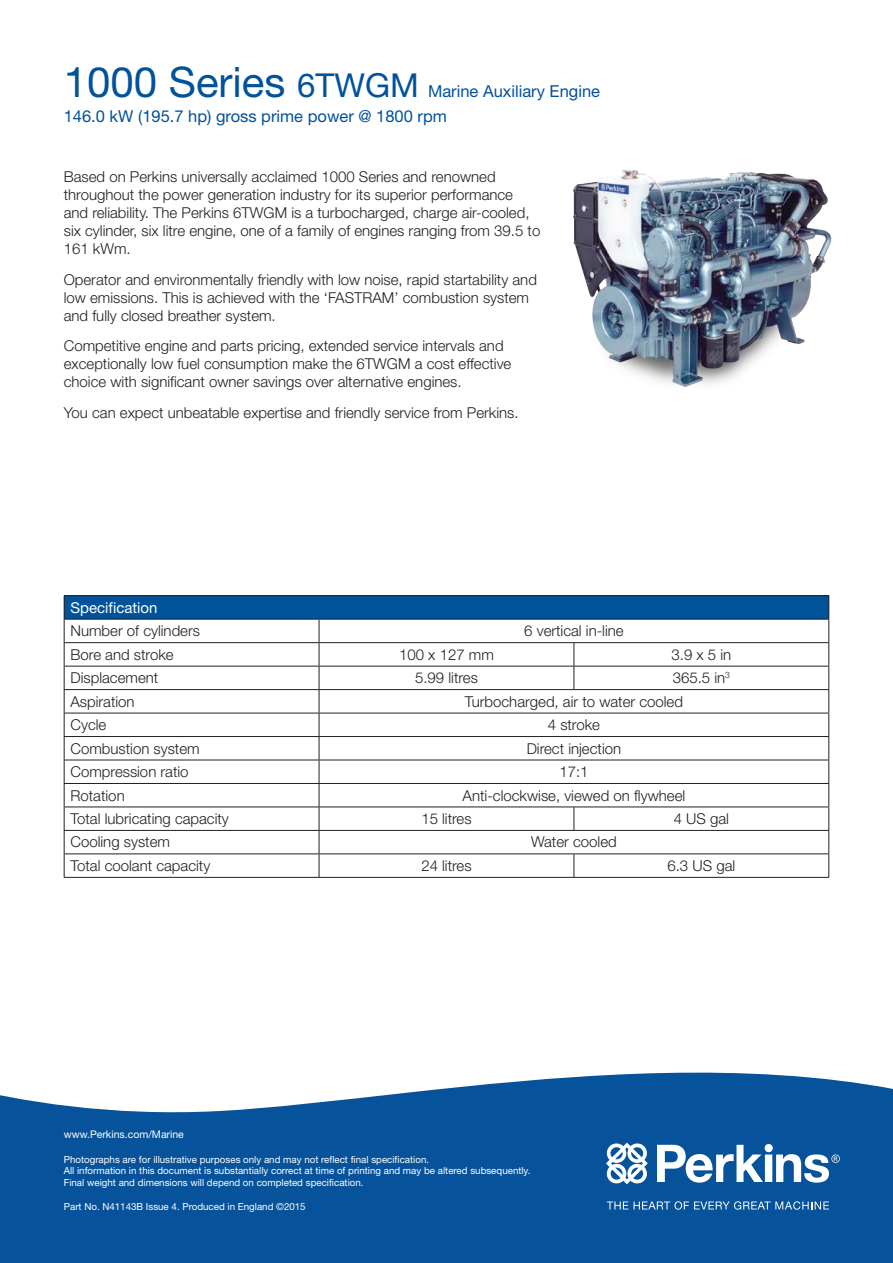
<style>
.page{position:relative;width:893px;height:1263px;background:#fff}
.page>*{position:absolute;margin:0;border:0;box-sizing:border-box;transform-origin:0 0}
.t1{font:16.5px/24.8px "Helvetica Neue";color:#00529b}
.Overview_Text{font:300 15px/18px "Helvetica Neue";color:#231f20}
.Table_-_Text_Centred{font:300 15px "Helvetica Neue";color:#231f20}
.Table_-_Text_Left__1{font:300 15px "Helvetica Neue";color:#231f20}
.Table_-_Headings_Lef{font:15px "Helvetica Neue";color:#fff}
.t2{font:10.5px "Helvetica Neue";color:#fff}
.t3{font:9.75px/11.7px "Helvetica Neue";color:#fff}
.s1{font-size:42px}
.s2{font-size:33px}
</style>
<div class="page">
<svg style="left:0;top:1072px;width:893px;height:191px;background:#2065a5"></svg>
<svg style="left:607px;top:1201px;width:21px;height:8px"></svg>
<svg style="left:634px;top:1201px;width:195px;height:9px;background:#4880b5"></svg>
<svg style="left:606px;top:1143px;width:42px;height:41px"></svg>
<svg style="left:657px;top:1144px;width:183px;height:38px"></svg>
<img style="left:573px;top:169px;width:259px;height:218px">
<div style="left:64px;top:596px;width:765px;height:23px;background:#00529b"></div>
<svg style="left:65px;top:620px;width:763px;height:257px"></svg>
<hr style="left:319px;top:642px;width:255px;height:1px;background:#231f20">
<hr style="left:574px;top:642px;width:255px;height:1px;background:#231f20">
<hr style="left:319px;top:666px;width:255px;height:1px;background:#231f20">
<hr style="left:574px;top:666px;width:255px;height:1px;background:#231f20">
<svg style="left:574px;top:643px;width:1px;height:46px"></svg>
<hr style="left:64px;top:689px;width:255px;height:1px;background:#231f20">
<hr style="left:319px;top:689px;width:255px;height:1px;background:#231f20">
<hr style="left:574px;top:689px;width:255px;height:1px;background:#231f20">
<hr style="left:64px;top:713px;width:255px;height:1px;background:#231f20">
<hr style="left:319px;top:713px;width:255px;height:1px;background:#231f20">
<hr style="left:574px;top:713px;width:255px;height:1px;background:#231f20">
<hr style="left:64px;top:736px;width:255px;height:1px;background:#231f20">
<hr style="left:319px;top:736px;width:255px;height:1px;background:#231f20">
<hr style="left:574px;top:736px;width:255px;height:1px;background:#231f20">
<hr style="left:64px;top:760px;width:255px;height:1px;background:#231f20">
<hr style="left:319px;top:760px;width:255px;height:1px;background:#231f20">
<hr style="left:574px;top:760px;width:255px;height:1px;background:#231f20">
<hr style="left:64px;top:783px;width:255px;height:1px;background:#231f20">
<hr style="left:319px;top:783px;width:255px;height:1px;background:#231f20">
<hr style="left:574px;top:783px;width:255px;height:1px;background:#231f20">
<hr style="left:64px;top:806px;width:255px;height:1px;background:#231f20">
<hr style="left:319px;top:806px;width:255px;height:1px;background:#231f20">
<hr style="left:574px;top:806px;width:255px;height:1px;background:#231f20">
<svg style="left:574px;top:807px;width:1px;height:23px"></svg>
<hr style="left:64px;top:830px;width:255px;height:1px;background:#231f20">
<hr style="left:319px;top:830px;width:255px;height:1px;background:#231f20">
<hr style="left:574px;top:830px;width:255px;height:1px;background:#231f20">
<svg style="left:574px;top:854px;width:1px;height:23px"></svg>
<hr style="left:64px;top:642px;width:255px;height:1px;background:#231f20">
<hr style="left:64px;top:666px;width:255px;height:1px;background:#231f20">
<hr style="left:319px;top:853px;width:255px;height:1px;background:#231f20">
<hr style="left:574px;top:853px;width:255px;height:1px;background:#231f20">
<hr style="left:64px;top:853px;width:255px;height:1px;background:#231f20">
<hr style="left:319px;top:877px;width:255px;height:1px;background:#231f20">
<hr style="left:574px;top:877px;width:255px;height:1px;background:#231f20">
<svg style="left:319px;top:620px;width:1px;height:257px"></svg>
<hr style="left:64px;top:877px;width:255px;height:1px;background:#231f20">
<hr style="left:64px;top:595px;width:255px;height:1px;background:#231f20">
<svg style="left:64px;top:596px;width:1px;height:281px"></svg>
<hr style="left:319px;top:595px;width:255px;height:1px;background:#231f20">
<hr style="left:574px;top:595px;width:255px;height:1px;background:#231f20">
<svg style="left:828px;top:596px;width:1px;height:281px"></svg>
<hr style="left:64px;top:619px;width:255px;height:1px;background:#231f20">
<hr style="left:319px;top:619px;width:255px;height:1px;background:#231f20">
<hr style="left:574px;top:619px;width:255px;height:1px;background:#231f20">
<p class="t1" style="left:64px;top:78px;width:538px"><span class="s1">1000 Series</span> <span class="s2">6TWGM</span> Marine Auxiliary Engine<br>146.0 kW (195.7 hp) gross prime power @ 1800 rpm</p>
<p class="Overview_Text" style="left:64px;top:167px;width:478px">Based on Perkins universally acclaimed 1000 Series and renowned throughout the power generation industry for its superior performance and reliability. The Perkins 6TWGM is a turbocharged, charge air-cooled, six cylinder, six litre engine, one of a family of engines ranging from 39.5 to 161 kWm.</p>
<p class="Overview_Text" style="left:64px;top:270px;width:475px">Operator and environmentally friendly with low noise, rapid startability and low emissions. This is achieved with the ‘FASTRAM’ combustion system and fully closed breather system.</p>
<p class="Overview_Text" style="left:64px;top:337px;width:449px">Competitive engine and parts pricing, extended service intervals and exceptionally low fuel consumption make the 6TWGM a cost effective choice with significant owner savings over alternative engines.</p>
<p class="Overview_Text" style="left:64px;top:404px;width:456px">You can expect unbeatable expertise and friendly service from Perkins.</p>
<p class="Table_-_Headings_Lef" style="left:71px;top:598px;width:88px">Specification</p>
<p class="Table_-_Text_Left__1" style="left:71px;top:622px;width:131px">Number of cylinders</p>
<p class="Table_-_Text_Centred" style="left:524px;top:622px;width:101px">6 vertical in-line</p>
<p class="Table_-_Text_Left__1" style="left:71px;top:645px;width:105px">Bore and stroke</p>
<p class="Table_-_Text_Centred" style="left:399px;top:645px;width:96px">100 x 127 mm</p>
<p class="Table_-_Text_Centred" style="left:671px;top:645px;width:61px">3.9 x 5 in</p>
<p class="Table_-_Text_Left__1" style="left:71px;top:669px;width:89px">Displacement</p>
<p class="Table_-_Text_Centred" style="left:415px;top:669px;width:64px">5.99 litres</p>
<p class="Table_-_Text_Centred" style="left:673px;top:669px;width:59px">365.5 in<sup>3</sup></p>
<p class="Table_-_Text_Left__1" style="left:71px;top:692px;width:66px">Aspiration</p>
<p class="Table_-_Text_Centred" style="left:465px;top:692px;width:220px">Turbocharged, air to water cooled</p>
<p class="Table_-_Text_Left__1" style="left:71px;top:716px;width:37px">Cycle</p>
<p class="Table_-_Text_Centred" style="left:548px;top:716px;width:54px">4 stroke</p>
<p class="Table_-_Text_Left__1" style="left:71px;top:739px;width:131px">Combustion system</p>
<p class="Table_-_Text_Centred" style="left:527px;top:739px;width:96px">Direct injection</p>
<p class="Table_-_Text_Left__1" style="left:71px;top:762px;width:120px">Compression ratio</p>
<p class="Table_-_Text_Centred" style="left:559px;top:762px;width:31px">17:1</p>
<p class="Table_-_Text_Left__1" style="left:71px;top:786px;width:56px">Rotation</p>
<p class="Table_-_Text_Centred" style="left:463px;top:786px;width:224px">Anti-clockwise, viewed on flywheel</p>
<p class="Table_-_Text_Left__1" style="left:71px;top:809px;width:160px">Total lubricating capacity</p>
<p class="Table_-_Text_Centred" style="left:421px;top:809px;width:52px">15 litres</p>
<p class="Table_-_Text_Centred" style="left:674px;top:809px;width:57px">4 US gal</p>
<p class="Table_-_Text_Left__1" style="left:71px;top:833px;width:101px">Cooling system</p>
<p class="Table_-_Text_Centred" style="left:531px;top:833px;width:87px">Water cooled</p>
<p class="Table_-_Text_Left__1" style="left:71px;top:856px;width:141px">Total coolant capacity</p>
<p class="Table_-_Text_Centred" style="left:421px;top:856px;width:52px">24 litres</p>
<p class="Table_-_Text_Centred" style="left:667px;top:856px;width:69px">6.3 US gal</p>
<p class="t2" style="left:64px;top:1128px;width:122px">www.Perkins.com/Marine</p>
<p class="t3" style="left:64px;top:1153px;width:468px">Photographs are for illustrative purposes only and may not reflect final specification.<br>All information in this document is substantially correct at time of printing and may be altered subsequently.<br>Final weight and dimensions will depend on completed specification.</p>
<p class="t3" style="left:64px;top:1200px;width:243px">Part No. N41143B Issue 4. Produced in England ©2015</p>
</div>
